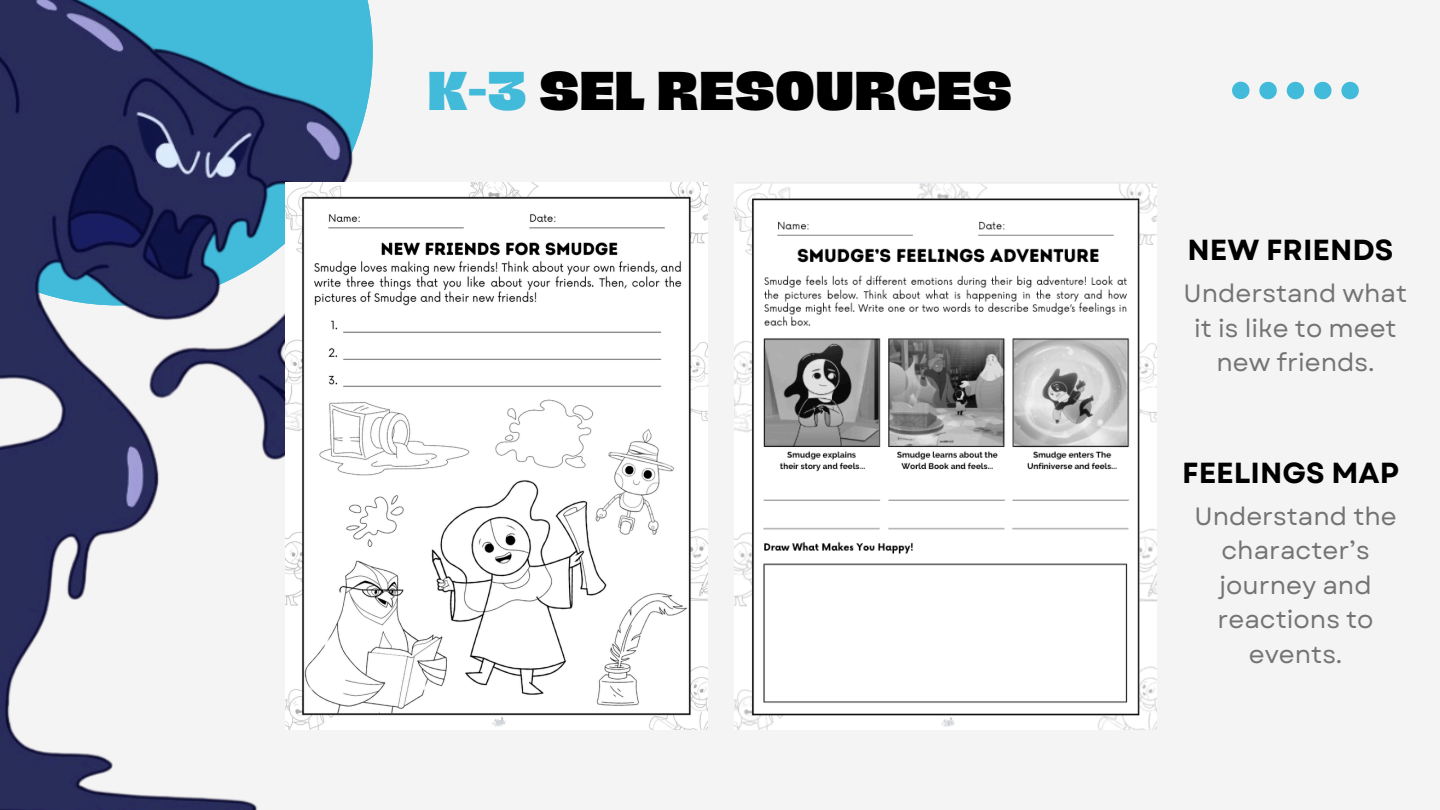
<style>
.page{position:relative;width:1440px;height:810px;background:#f4f4f4}
.page>*{position:absolute;margin:0;border:0;box-sizing:border-box;transform-origin:0 0}
.t1{font:800 50px "Hagrid Text";color:#000}
.t2{font:700 29px "Garet";color:#000}
.t3{font:25px/34.5px "Garet";color:#737373;text-align:center}
.s1{color:#42bad9}
</style>
<div class="page">
<svg style="left:1232px;top:82px;width:17px;height:17px"></svg>
<svg style="left:1259px;top:82px;width:18px;height:17px"></svg>
<svg style="left:1287px;top:82px;width:17px;height:17px"></svg>
<svg style="left:1314px;top:82px;width:17px;height:17px"></svg>
<svg style="left:1341px;top:82px;width:18px;height:17px"></svg>
<img style="left:735px;top:183px;width:421px;height:546px">
<img style="left:0;top:0;width:388px;height:810px">
<img style="left:285px;top:183px;width:423px;height:546px">
<p class="t1" style="left:427px;top:66px;width:587px"><span class="s1">K-3</span> SEL RESOURCES</p>
<p class="t2" style="left:1187px;top:229px;width:207px">NEW FRIENDS</p>
<p class="t3" style="left:1184px;top:276px;width:225px">Understand what it is like to meet new friends.</p>
<h1 class="t2" style="left:1182px;top:452px;width:218px">FEELINGS MAP</h1>
<p class="t3" style="left:1194px;top:499px;width:204px">Understand the character’s journey and reactions to events.</p>
</div>
